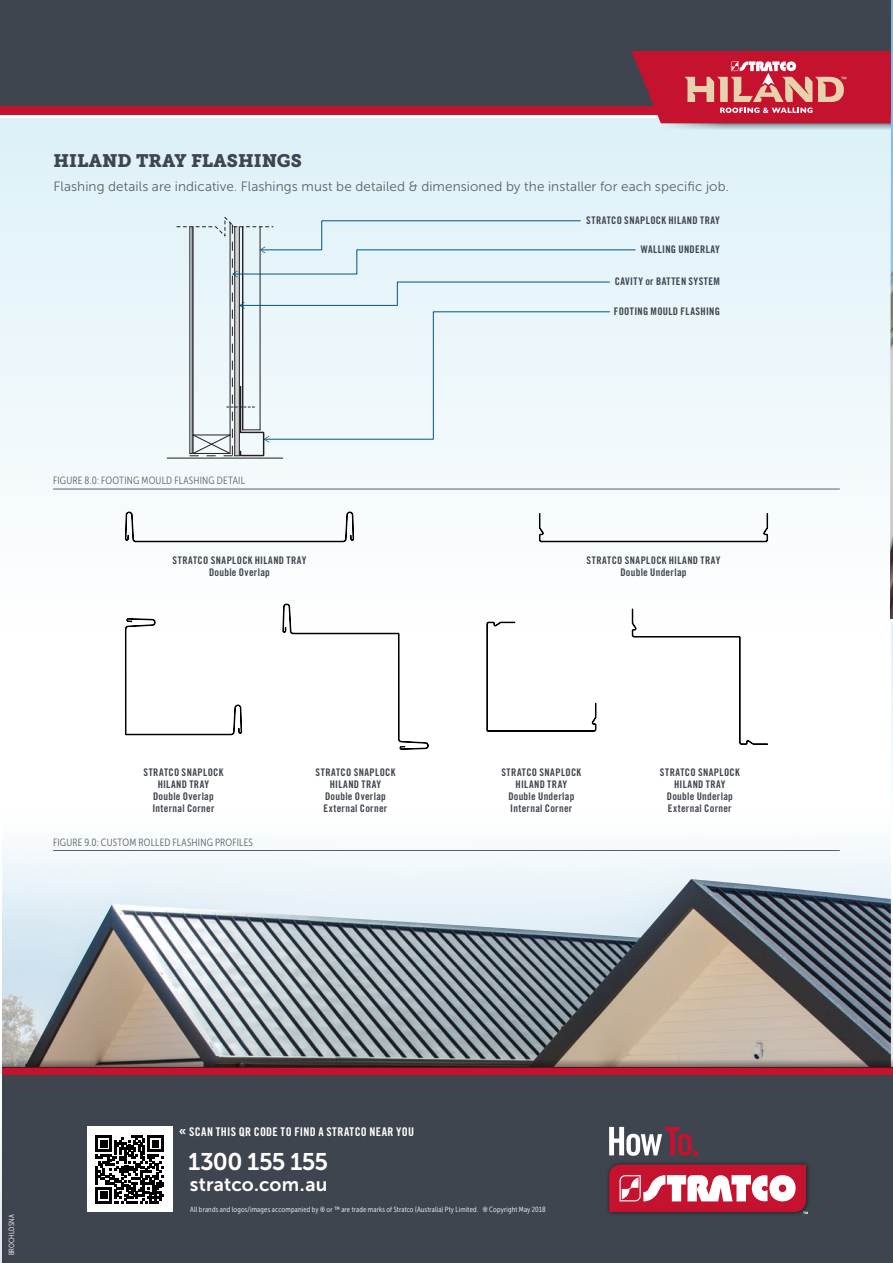
<style>
.page{position:relative;width:893px;height:1263px;background:#fff}
.page>*{position:absolute;margin:0;border:0;box-sizing:border-box;transform-origin:0 0}
.t1{font:24px "Museo Sans 700";letter-spacing:-.025em;color:#fff}
.t2{font:19.2px "Museo Sans 700";letter-spacing:.01em;color:#fff}
.t3{font:18px "Museo Slab 900";letter-spacing:.005em;color:#3f454f}
.t4{font:13.5px "Museo Sans 300";letter-spacing:.005em;color:#5b616a}
.t5{font:12px "Trade Gothic LT Std Bd Cn 20";letter-spacing:.025em;color:#fff}
.t6{font:10.5px/12px "Trade Gothic LT Std Bd Cn 20";letter-spacing:.025em;color:#3f454f;text-align:center}
.t7{font:10.5px "Museo Sans Cond 300";letter-spacing:.02em;color:#5a606a}
.t8{font:7.5px "Museo Sans Cond 300";letter-spacing:.025em;color:#fff}
.s1{font-size:16.5px}
</style>
<div class="page">
<img style="left:2px;top:849px;width:889px;height:210px">
<img style="left:25px;top:879px;width:866px;height:180px">
<img style="left:891px;top:0;width:2px;height:568px">
<div style="left:0;top:118px;width:891px;height:510px;background:linear-gradient(to bottom,#ddf1f8,#fdfdfd)"></div>
<hr style="left:891px;top:912px;width:2px;height:157px;background:#d3d4d8">
<div style="left:2px;top:1067px;width:891px;height:9px;background:#c4122f"></div>
<div style="left:2px;top:1076px;width:891px;height:187px;background:#3f454f"></div>
<svg style="left:2px;top:1059px;width:891px;height:8px;background:#676058"></svg>
<hr style="left:0;top:1106px;width:2px;height:157px;background:#d3d4d8">
<div style="left:0;top:0;width:891px;height:106px;background:#3f454f"></div>
<div style="left:0;top:106px;width:891px;height:9px;background:#c4122f"></div>
<hr style="left:891px;top:622px;width:2px;height:212px;background:#ddf1f8">
<svg style="left:891px;top:568px;width:2px;height:51px"></svg>
<hr style="left:167px;top:458px;width:116px;height:1px;background:#231f20">
<svg style="left:176px;top:216px;width:460px;height:240px"></svg>
<svg style="left:486px;top:622px;width:110px;height:110px"></svg>
<svg style="left:632px;top:609px;width:136px;height:136px"></svg>
<svg style="left:125px;top:510px;width:229px;height:58px"></svg>
<svg style="left:282px;top:589px;width:147px;height:160px"></svg>
<svg style="left:125px;top:619px;width:117px;height:117px"></svg>
<svg style="left:539px;top:513px;width:229px;height:29px"></svg>
<div style="left:87px;top:1127px;width:85px;height:85px;background:#fff"></div>
<svg style="left:96px;top:1135px;width:68px;height:68px"></svg>
<div style="left:605px;top:1160px;width:206px;height:57px;background:#383e47"></div>
<svg style="left:609px;top:1127px;width:89px;height:29px"></svg>
<svg style="left:609px;top:1164px;width:199px;height:50px;background:#cb5a6d"></svg>
<svg style="left:661px;top:123px;width:230px;height:7px;background:#b1bcc2"></svg>
<svg style="left:631px;top:51px;width:260px;height:72px;background:#c53448"></svg>
<hr style="left:53px;top:489px;width:787px;height:1px;background:#5a606a">
<hr style="left:53px;top:850px;width:787px;height:1px;background:#5a606a">
<h3 class="t3" style="left:53px;top:150px;width:250px">HILAND TRAY FLASHINGS</h3>
<p class="t4" style="left:54px;top:179px;width:677px">Flashing details are indicative. Flashings must be detailed &amp; dimensioned by the installer for each specific job.</p>
<p class="t6" style="left:586px;top:214px;width:135px">STRATCO SNAPLOCK HILAND TRAY</p>
<p class="t6" style="left:641px;top:243px;width:81px">WALLING UNDERLAY</p>
<p class="t6" style="left:615px;top:275px;width:107px">CAVITY or BATTEN SYSTEM</p>
<p class="t7" style="left:53px;top:475px;width:193px">FIGURE 8.0: FOOTING MOULD FLASHING DETAIL</p>
<p class="t6" style="left:173px;top:555px;width:135px">STRATCO SNAPLOCK HILAND TRAY<br>Double Overlap</p>
<p class="t6" style="left:614px;top:305px;width:108px">FOOTING MOULD FLASHING</p>
<p class="t6" style="left:587px;top:555px;width:135px">STRATCO SNAPLOCK HILAND TRAY<br>Double Underlap</p>
<p class="t6" style="left:144px;top:766px;width:81px">STRATCO SNAPLOCK<br>HILAND TRAY<br>Double Overlap<br>Internal Corner</p>
<p class="t6" style="left:316px;top:766px;width:81px">STRATCO SNAPLOCK<br>HILAND TRAY<br>Double Overlap<br>External Corner</p>
<p class="t6" style="left:501px;top:766px;width:81px">STRATCO SNAPLOCK<br>HILAND TRAY<br>Double Underlap<br>Internal Corner</p>
<p class="t6" style="left:660px;top:766px;width:81px">STRATCO SNAPLOCK<br>HILAND TRAY<br>Double Underlap<br>External Corner</p>
<p class="t7" style="left:53px;top:836px;width:201px">FIGURE 9.0: CUSTOM ROLLED FLASHING PROFILES</p>
<p class="t8" style="left:8px;top:1255px;width:42px;rotate:-90deg">BROCHLDSNA</p>
<p class="t5" style="left:179px;top:1124px;width:237px"><span class="s1">«</span> SCAN THIS QR CODE TO FIND A STRATCO NEAR YOU</p>
<h1 class="t1" style="left:188px;top:1149px;width:142px">1300 155 155</h1>
<h2 class="t2" style="left:190px;top:1173px;width:139px">stratco.com.au</h2>
<p class="t8" style="left:190px;top:1205px;width:357px">All brands and logos/images accompanied by ® or ™ are trade marks of Stratco (Australia) Pty Limited. ® Copyright May 2018</p>
</div>
